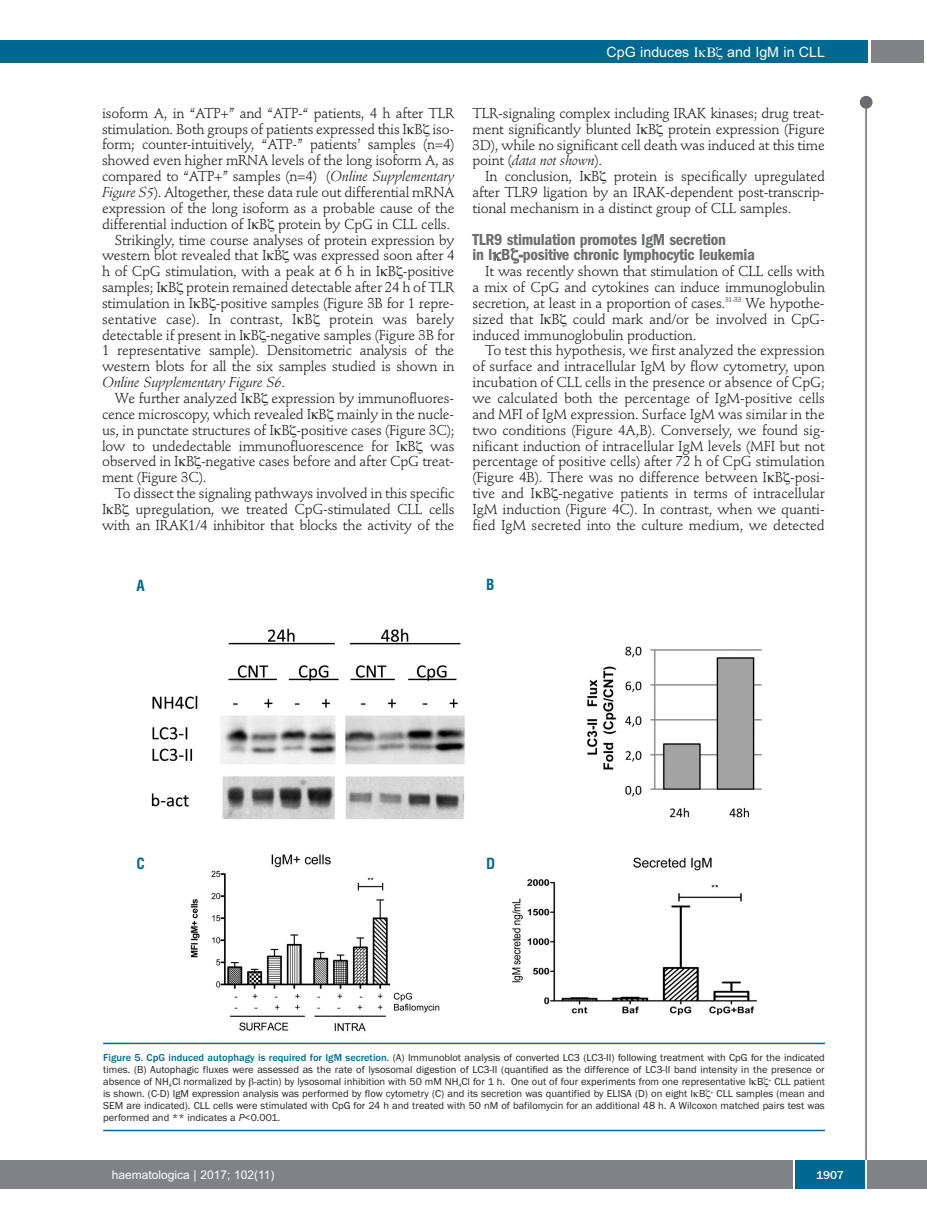
<style>
.page{position:relative;width:927px;height:1225px;background:#fff}
.page>*{position:absolute;margin:0;border:0;box-sizing:border-box;transform-origin:0 0}
.t1{font:600 condensed 16.5px/15.9px "Franklin Gothic";letter-spacing:-.015em;color:#6c6d70}
.t2{font:700 condensed 15px "Helvetica";color:#006991}
.t3{font:14.25px/15.9px "Stempel Schneidler";letter-spacing:-.015em;color:#231f20;text-align:justify}
.t4{font:italic 14.25px "Stempel Schneidler";letter-spacing:-.015em;color:#231f20}
.t5{font:14.25px "Arial";color:#fff}
.t6{font:12px "Arial";color:#fff}
.t7{font:500 12px "Franklin Gothic";color:#fff}
.t8{font:10.5px/12px "Franklin Gothic";color:#231f20;text-align:justify}
.s1{font-style:italic}
.s2{font-style:normal}
.s3{font-weight:500;color:#006991}
</style>
<div class="page">
<div style="left:860px;top:96px;width:12px;height:13px;background:#6c6d70;border-radius:50%"></div>
<hr style="left:865px;top:98px;width:2px;height:1062px;background:#6c6d70">
<div style="left:871px;top:40px;width:52px;height:22px;background:#808285"></div>
<div style="left:18px;top:40px;width:849px;height:22px;background:#006991"></div>
<div style="left:17px;top:1160px;width:910px;height:28px;background:#808285"></div>
<div style="left:795px;top:1160px;width:70px;height:28px;background:#006991"></div>
<hr style="left:793px;top:1160px;width:2px;height:28px;background:#fff">
<hr style="left:865px;top:1160px;width:2px;height:28px;background:#fff">
<div style="left:0;top:40px;width:19px;height:22px;background:#006991"></div>
<div style="left:0;top:1160px;width:18px;height:28px;background:#808285"></div>
<img style="left:151px;top:628px;width:611px;height:404px">
<hr style="left:103px;top:1042px;width:722px;height:2px;background:#006991">
<hr style="left:103px;top:1129px;width:722px;height:2px;background:#006991">
<p class="t5" style="left:607px;top:44px;width:84px">CpG induces</p>
<p class="t5" style="left:727px;top:44px;width:99px">and IgM in CLL</p>
<p class="t3" style="left:102px;top:106px;width:354px">isoform A, in “ATP+” and “ATP-“ patients, 4 h after TLR</p>
<p class="t3" style="left:102px;top:122px;width:354px">stimulation. Both groups of patients expressed this I B iso-</p>
<p class="t3" style="left:102px;top:138px;width:354px">form; counter-intuitively, “ATP-” patients’ samples (n=4)</p>
<p class="t3" style="left:102px;top:154px;width:354px">showed even higher mRNA levels of the long isoform A, as</p>
<p class="t3" style="left:102px;top:170px;width:354px">compared to “ATP+” samples (n=4) (<span class="s1">Online Supplementary</span></p>
<p class="t3" style="left:102px;top:185px;width:354px"><span class="s1">Figure S5</span>). Altogether, these data rule out differential mRNA</p>
<p class="t3" style="left:102px;top:201px;width:354px">expression of the long isoform as a probable cause of the</p>
<p class="t3" style="left:102px;top:217px;width:350px">differential induction of I B protein by CpG in CLL cells.</p>
<p class="t3" style="left:115px;top:233px;width:341px">Strikingly, time course analyses of protein expression by</p>
<p class="t3" style="left:102px;top:249px;width:354px">western blot revealed that I B was expressed soon after 4</p>
<p class="t3" style="left:102px;top:265px;width:354px">h of CpG stimulation, with a peak at 6 h in I B -positive</p>
<p class="t3" style="left:102px;top:281px;width:354px">samples; I B protein remained detectable after 24 h of TLR</p>
<p class="t3" style="left:102px;top:296px;width:354px">stimulation in I B -positive samples (Figure 3B for 1 repre-</p>
<p class="t3" style="left:102px;top:312px;width:354px">sentative case). In contrast, I B protein was barely</p>
<p class="t3" style="left:102px;top:328px;width:354px">detectable if present in I B -negative samples (Figure 3B for</p>
<p class="t3" style="left:102px;top:344px;width:354px">1 representative sample). Densitometric analysis of the</p>
<p class="t3" style="left:102px;top:360px;width:354px">western blots for all the six samples studied is shown in</p>
<p class="t4" style="left:102px;top:376px;width:185px">Online Supplementary Figure S6<span class="s2">.</span></p>
<p class="t3" style="left:115px;top:391px;width:341px">We further analyzed I B expression by immunofluores-</p>
<p class="t3" style="left:102px;top:407px;width:354px">cence microscopy, which revealed I B mainly in the nucle-</p>
<p class="t3" style="left:102px;top:423px;width:354px">us, in punctate structures of I B -positive cases (Figure 3C);</p>
<p class="t3" style="left:102px;top:439px;width:354px">low to undedectable immunofluorescence for I B was</p>
<p class="t3" style="left:102px;top:455px;width:354px">observed in I B -negative cases before and after CpG treat-</p>
<p class="t3" style="left:102px;top:471px;width:106px">ment (Figure 3C).</p>
<p class="t3" style="left:115px;top:487px;width:341px">To dissect the signaling pathways involved in this specific</p>
<p class="t3" style="left:102px;top:502px;width:354px">I B upregulation, we treated CpG-stimulated CLL cells</p>
<p class="t3" style="left:102px;top:518px;width:354px">with an IRAK1/4 inhibitor that blocks the activity of the</p>
<p class="t3" style="left:472px;top:106px;width:354px">TLR-signaling complex including IRAK kinases; drug treat&shy;ment significantly blunted I B protein expression (Figure 3D), while no significant cell death was induced at this time point (<span class="s1">data not shown</span>).</p>
<p class="t3" style="left:472px;top:170px;width:354px;text-indent:13px">In conclusion, I B protein is specifically upregulated after TLR9 ligation by an IRAK-dependent post-transcrip&shy;tional mechanism in a distinct group of CLL samples.</p>
<p class="t1" style="left:472px;top:232px;width:284px">TLR9 stimulation promotes IgM secretion<br>in I B -positive chronic lymphocytic leukemia</p>
<p class="t3" style="left:472px;top:265px;width:354px;text-indent:13px">It was recently shown that stimulation of CLL cells with a mix of CpG and cytokines can induce immunoglobulin secretion, at least in a proportion of cases.<sup>31-33</sup> We hypothe&shy;sized that I B could mark and/or be involved in CpG&shy;induced immunoglobulin production.</p>
<p class="t3" style="left:472px;top:344px;width:354px;text-indent:13px">To test this hypothesis, we first analyzed the expression of surface and intracellular IgM by flow cytometry, upon incubation of CLL cells in the presence or absence of CpG; we calculated both the percentage of IgM-positive cells and MFI of IgM expression. Surface IgM was similar in the two conditions (Figure 4A,B). Conversely, we found sig&shy;nificant induction of intracellular IgM levels (MFI but not percentage of positive cells) after 72 h of CpG stimulation (Figure 4B). There was no difference between I B -posi&shy;tive and I B -negative patients in terms of intracellular IgM induction (Figure 4C). In contrast, when we quanti&shy;fied IgM secreted into the culture medium, we detected</p>
<p class="t2" style="left:137px;top:577px;width:10px">A</p>
<p class="t2" style="left:486px;top:576px;width:10px">B</p>
<p class="t2" style="left:137px;top:855px;width:10px">C</p>
<p class="t2" style="left:486px;top:855px;width:11px">D</p>
<p class="t8" style="left:103px;top:1051px;width:723px"><span class="s3">Figure 5. CpG induced autophagy is required for IgM secretion.</span> (A) Immunoblot analysis of converted LC3 (LC3-II) following treatment with CpG for the indicated times. (B) Autophagic fluxes were assessed as the rate of lysosomal digestion of LC3-II (quantified as the difference of LC3-II band intensity in the presence or absence of NH<sub>4</sub>Cl normalized by -actin) by lysosomal inhibition with 50 mM NH<sub>4</sub>Cl for 1 h. One out of four experiments from one representative I B CLL patient is shown. (C-D) IgM expression analysis was performed by flow cytometry (C) and its secretion was quantified by ELISA (D) on eight I B CLL samples (mean and SEM are indicated). CLL cells were stimulated with CpG for 24 h and treated with 50 nM of bafilomycin for an additional 48 h. A Wilcoxon matched pairs test was performed and ** indicates a <span class="s1">P</span>&lt;0.001.</p>
<p class="t6" style="left:112px;top:1167px;width:164px">haematologica | 2017; 102(11)</p>
<p class="t7" style="left:816px;top:1167px;width:29px">1907</p>
</div>
